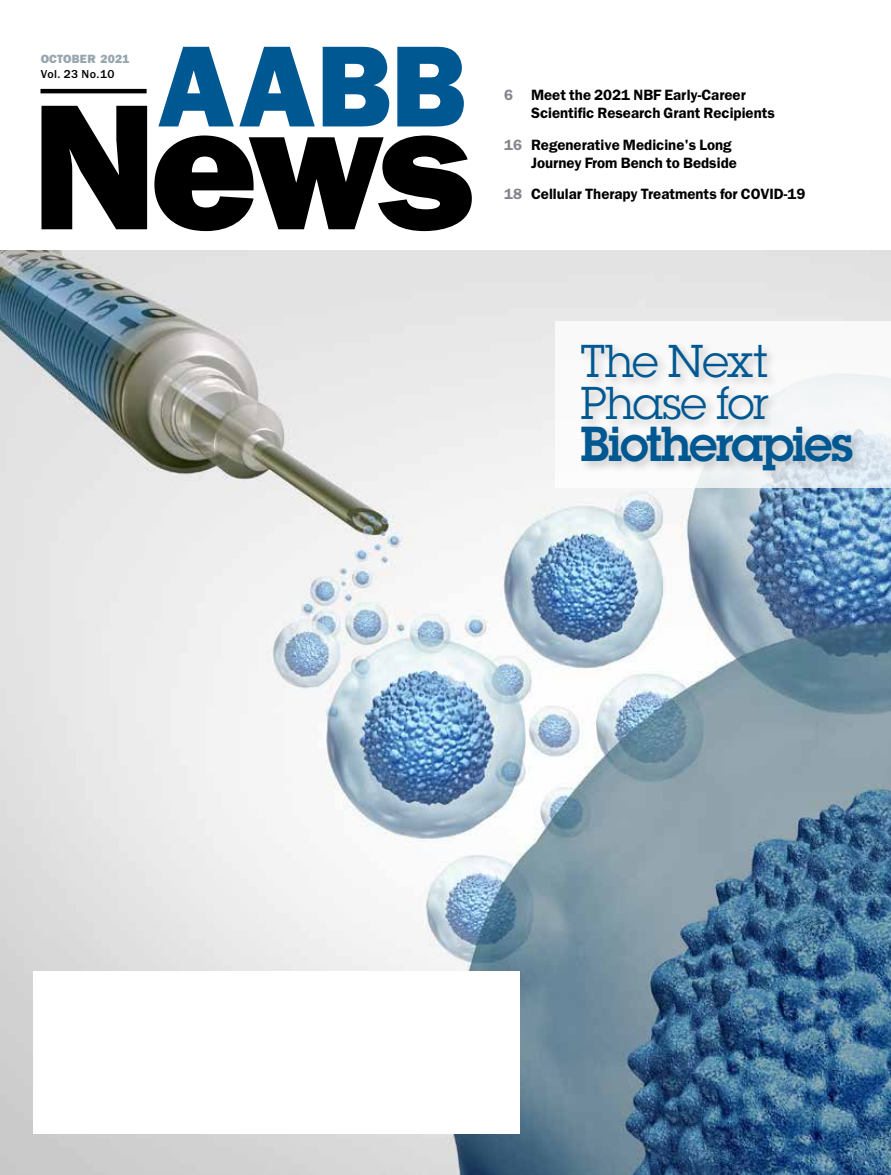
<style>
.page{position:relative;width:891px;height:1175px;background:#fff}
.page>*{position:absolute;margin:0;border:0;box-sizing:border-box;transform-origin:0 0}
.t1{font:600 48px "Lubalin Graph Std";letter-spacing:-.035em;color:#005892}
.t2{font:45px/42px "Lubalin Graph Std";letter-spacing:-.025em;color:#005892}
.t3{font:600 15px/18px "ITC Franklin Gothic Std";color:#000}
.t4{font:12px "ITC Franklin Gothic Std Hvy";letter-spacing:.005em;color:#98a7af}
.t5{font:500 12px "ITC Franklin Gothic Std";letter-spacing:.035em;color:#000}
.s1{color:#84858c}
</style>
<div class="page">
<img style="left:0;top:250px;width:891px;height:924px">
<svg style="left:41px;top:106px;width:431px;height:125px;fill:#000"></svg>
<svg style="left:158px;top:47px;width:306px;height:79px"></svg>
<hr style="left:40px;top:89px;width:107px;height:4px;background:#000">
<div style="left:33px;top:971px;width:486px;height:162px;background:#fff"></div>
<div style="left:555px;top:321px;width:336px;height:166px;background:#fff"></div>
<div style="left:578px;top:341px;width:287px;height:142px;background:#000;opacity:.2"></div>
<p class="t4" style="left:41px;top:52px;width:90px">OCTOBER 2021</p>
<p class="t5" style="left:41px;top:67px;width:75px">Vol. 23 No.10</p>
<p class="t3" style="left:531px;top:86px;width:246px;text-indent:-27px"><span class="s1">6</span> Meet the 2021 NBF Early-Career<br>Scientific Research Grant Recipients</p>
<p class="t3" style="left:531px;top:136px;width:207px;text-indent:-27px"><span class="s1">16</span> Regenerative Medicine's Long<br>Journey From Bench to Bedside</p>
<p class="t3" style="left:504px;top:185px;width:303px"><span class="s1">18</span> Cellular Therapy Treatments for COVID-19</p>
<h2 class="t2" style="left:580px;top:339px;width:190px">The Next<br>Phase for</h2>
<h1 class="t1" style="left:580px;top:412px;width:274px">Biotherapies</h1>
</div>
